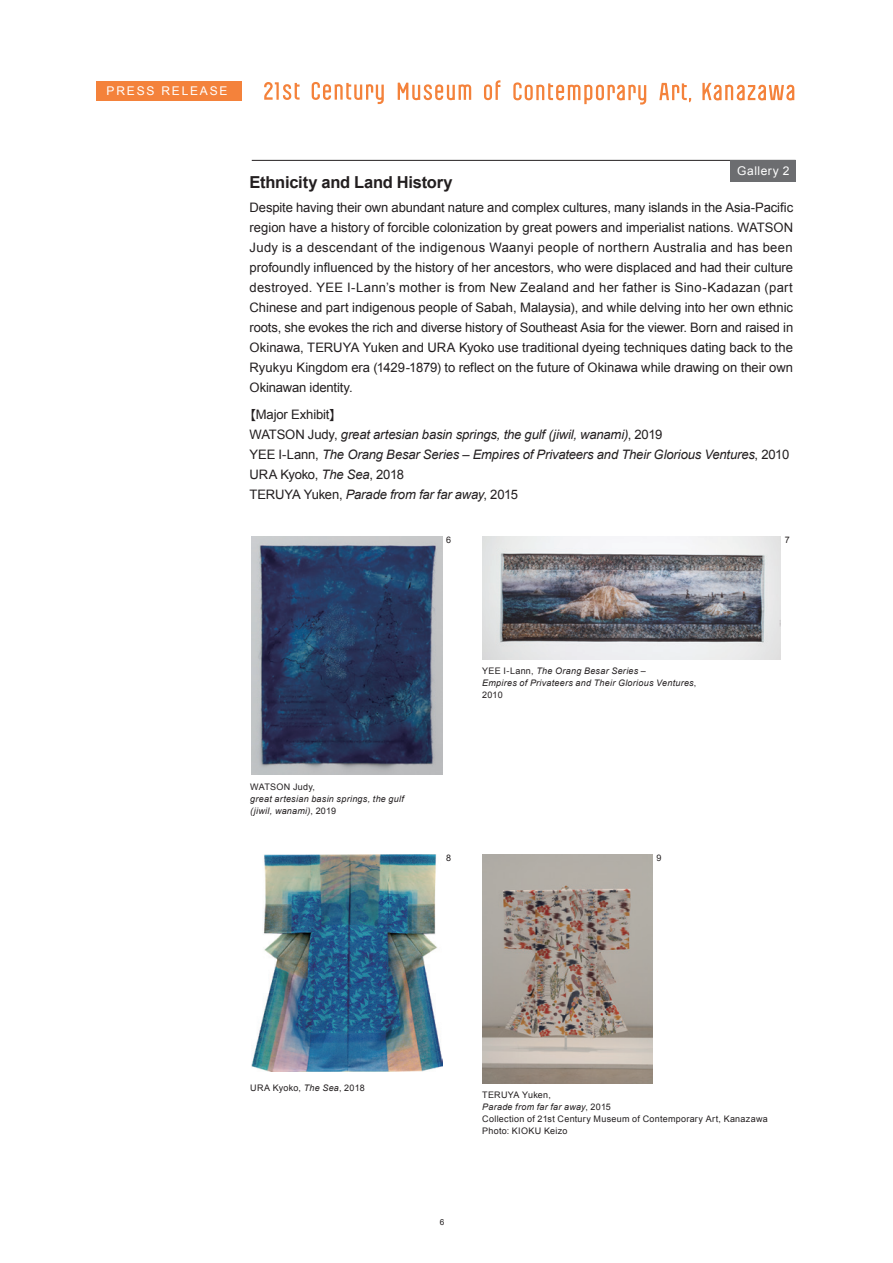
<style>
.page{position:relative;width:893px;height:1263px;background:#fff}
.page>*{position:absolute;margin:0;border:0;box-sizing:border-box;transform-origin:0 0}
.t1{font:700 16.5px "Arial";letter-spacing:-.015em;color:#231f20}
.t2{font:13.05px/20px "Arial";letter-spacing:-.005em;color:#231f20;text-align:justify}
.t3{font:italic 13.05px/20px "Arial";letter-spacing:-.015em;color:#231f20}
.t4{font:12px "Arial";letter-spacing:.15em;color:#fff}
.t5{font:12px "Arial";letter-spacing:.04em;color:#fff}
.t6{font:9px/12px "Arial";letter-spacing:.03em;color:#231f20}
.t7{font:italic 9px/12px "Arial";letter-spacing:.03em;color:#231f20}
.t8{font:8.25px "Arial";color:#231f20}
.s1{font-family:"Koz Go Pr 6 N";font-style:normal}
.s2{font-style:normal}
.s3{font-style:italic}
</style>
<div class="page">
<svg style="left:312px;top:82px;width:72px;height:22px"></svg>
<svg style="left:264px;top:82px;width:36px;height:18px"></svg>
<svg style="left:484px;top:80px;width:16px;height:20px"></svg>
<svg style="left:398px;top:83px;width:73px;height:17px"></svg>
<svg style="left:659px;top:83px;width:32px;height:19px"></svg>
<svg style="left:513px;top:82px;width:133px;height:23px"></svg>
<svg style="left:702px;top:83px;width:92px;height:17px"></svg>
<div style="left:96px;top:81px;width:146px;height:19px;background:#f4823b"></div>
<img style="left:252px;top:536px;width:191px;height:239px">
<img style="left:252px;top:855px;width:191px;height:216px">
<img style="left:483px;top:536px;width:297px;height:124px">
<img style="left:483px;top:855px;width:170px;height:229px">
<hr style="left:252px;top:160px;width:544px;height:1px;background:#231f20">
<div style="left:730px;top:161px;width:65px;height:21px;background:#6c6d70"></div>
<p class="t4" style="left:107px;top:84px;width:122px">PRESS RELEASE</p>
<p class="t5" style="left:737px;top:164px;width:54px">Gallery 2</p>
<p class="t1" style="left:250px;top:173px;width:205px">Ethnicity and Land History</p>
<p class="t2" style="left:250px;top:197px;width:545px">Despite having their own abundant nature and complex cultures, many islands in the Asia-Pacific region have a history of forcible colonization by great powers and imperialist nations. WATSON Judy is a descendant of the indigenous Waanyi people of northern Australia and has been profoundly influenced by the history of her ancestors, who were displaced and had their culture destroyed. YEE I-Lann’s mother is from New Zealand and her father is Sino-Kadazan (part Chinese and part indigenous people of Sabah, Malaysia), and while delving into her own ethnic roots, she evokes the rich and diverse history of Southeast Asia for the viewer. Born and raised in Okinawa, TERUYA Yuken and URA Kyoko use traditional dyeing techniques dating back to the Ryukyu Kingdom era (1429-1879) to reflect on the future of Okinawa while drawing on their own Okinawan identity.</p>
<p class="t3" style="left:250px;top:405px;width:541px;text-indent:-7px"><span class="s1">【</span><span class="s2">Major Exhibit</span><span class="s1">】<br></span><span class="s2">WATSON Judy,</span> great artesian basin springs, the gulf (jiwil, wanami)<span class="s2">, 2019<br>YEE I-Lann,</span> The Orang Besar Series – Empires of Privateers and Their Glorious Ventures<span class="s2">, 2010<br>URA Kyoko,</span> The Sea<span class="s2">, 2018<br>TERUYA Yuken,</span> Parade from far far away<span class="s2">, 2015</span></p>
<p class="t6" style="left:446px;top:534px;width:7px">6</p>
<p class="t6" style="left:785px;top:534px;width:7px">7</p>
<p class="t6" style="left:250px;top:780px;width:66px">WATSON Judy,</p>
<p class="t7" style="left:250px;top:792px;width:155px">great artesian basin springs, the gulf (jiwil, wanami)<span class="s2">, 2019</span></p>
<p class="t7" style="left:482px;top:664px;width:216px"><span class="s2">YEE I-Lann,</span> The Orang Besar Series –<br>Empires of Privateers and Their Glorious Ventures<span class="s2">,<br>2010</span></p>
<p class="t6" style="left:446px;top:852px;width:7px">8</p>
<p class="t6" style="left:656px;top:852px;width:7px">9</p>
<p class="t6" style="left:250px;top:1082px;width:116px">URA Kyoko, <span class="s3">The Sea</span>, 2018</p>
<p class="t8" style="left:440px;top:1217px;width:6px">6</p>
<p class="t6" style="left:482px;top:1089px;width:287px">TERUYA Yuken,<br><span class="s3">Parade from far far away</span>, 2015<br>Collection of 21st Century Museum of Contemporary Art, Kanazawa<br>Photo: KIOKU Keizo</p>
</div>
